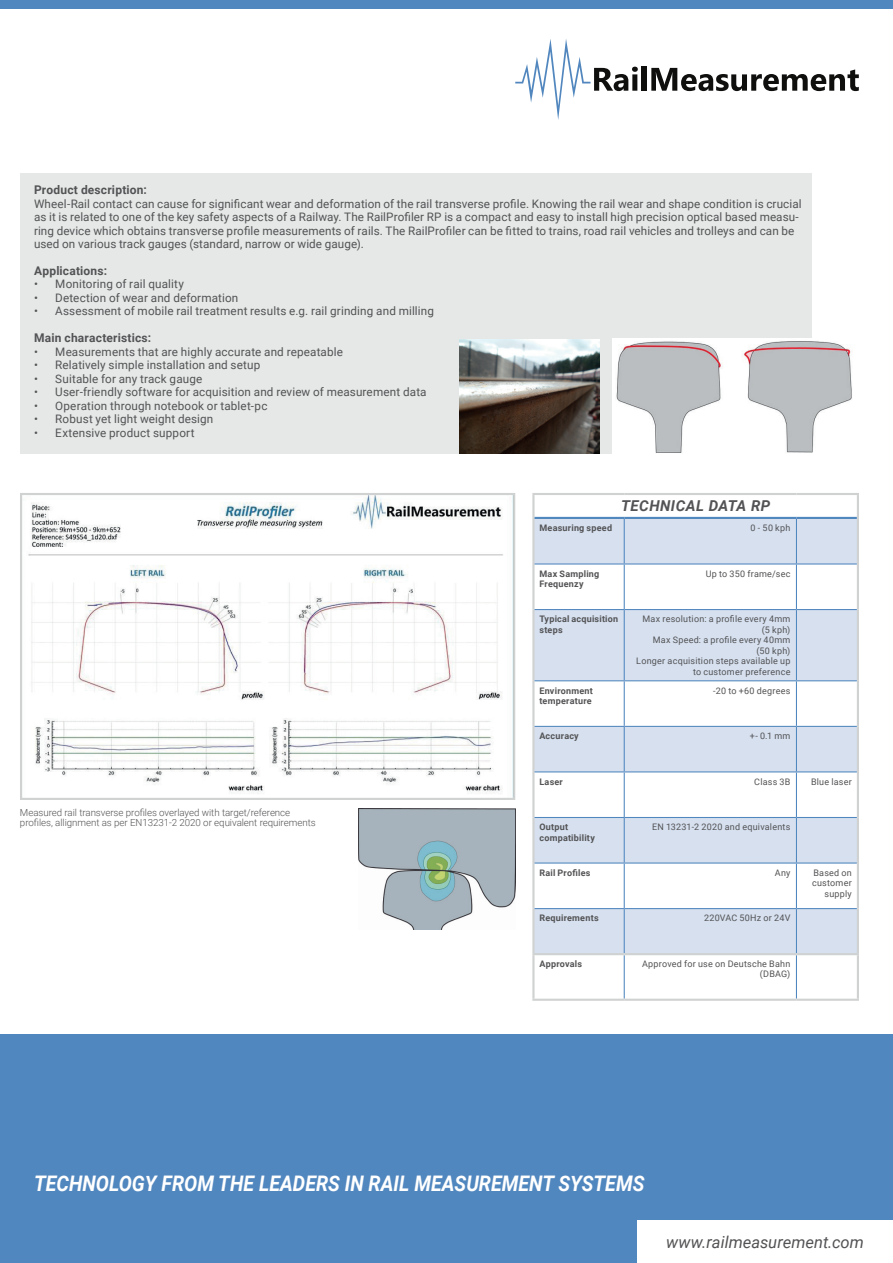
<style>
.page{position:relative;width:893px;height:1263px;background:#fff}
.page>*{position:absolute;margin:0;border:0;box-sizing:border-box;transform-origin:0 0}
.t1{font:italic 700 21.45px "Roboto";color:#fff;scale:.91 1}
.t2{font:italic 16.5px "Roboto";color:#535355}
.t3{font:italic 700 15px "Roboto";letter-spacing:.03em;color:#535355}
.t4{font:700 12px "Roboto";letter-spacing:.015em;color:#535355}
.t5{font:11.7px/13.5px "Roboto";letter-spacing:.01em;color:#535355}
.t6{font:300 9.75px/9.8px "Roboto";letter-spacing:-.005em;color:#535355}
.t7{font:9px/10.5px "Roboto";letter-spacing:.025em;color:#535355;text-align:right}
.t8{font:700 9px/10.5px "Roboto";letter-spacing:.025em;color:#535355}
</style>
<div class="page">
<div style="left:0;top:1035px;width:893px;height:228px;background:#5187bf"></div>
<div style="left:637px;top:1220px;width:256px;height:43px;background:#fff"></div>
<div style="left:20px;top:173px;width:792px;height:281px;background:#e5e8e7"></div>
<div style="left:0;top:0;width:893px;height:9px;background:#5187bf"></div>
<img style="left:359px;top:809px;width:156px;height:120px">
<svg style="left:20px;top:493px;width:496px;height:307px"></svg>
<svg style="left:534px;top:519px;width:323px;height:434px;fill:#d6e0ef"></svg>
<hr style="left:532px;top:493px;width:92px;height:2px;background:#cfd2d0">
<hr style="left:532px;top:495px;width:2px;height:23px;background:#cfd2d0">
<hr style="left:624px;top:493px;width:172px;height:2px;background:#cfd2d0">
<hr style="left:796px;top:493px;width:63px;height:2px;background:#cfd2d0">
<hr style="left:857px;top:495px;width:2px;height:23px;background:#cfd2d0">
<hr style="left:532px;top:518px;width:2px;height:46px;background:#cfd2d0">
<hr style="left:857px;top:518px;width:2px;height:46px;background:#cfd2d0">
<hr style="left:532px;top:564px;width:2px;height:45px;background:#cfd2d0">
<hr style="left:857px;top:564px;width:2px;height:45px;background:#cfd2d0">
<hr style="left:532px;top:609px;width:2px;height:72px;background:#cfd2d0">
<hr style="left:857px;top:609px;width:2px;height:72px;background:#cfd2d0">
<hr style="left:532px;top:681px;width:2px;height:45px;background:#cfd2d0">
<hr style="left:857px;top:681px;width:2px;height:45px;background:#cfd2d0">
<hr style="left:532px;top:726px;width:2px;height:46px;background:#cfd2d0">
<hr style="left:857px;top:726px;width:2px;height:46px;background:#cfd2d0">
<hr style="left:532px;top:772px;width:2px;height:45px;background:#cfd2d0">
<hr style="left:857px;top:772px;width:2px;height:45px;background:#cfd2d0">
<hr style="left:532px;top:817px;width:2px;height:46px;background:#cfd2d0">
<hr style="left:857px;top:817px;width:2px;height:46px;background:#cfd2d0">
<hr style="left:532px;top:863px;width:2px;height:45px;background:#cfd2d0">
<hr style="left:857px;top:863px;width:2px;height:45px;background:#cfd2d0">
<hr style="left:532px;top:908px;width:2px;height:45px;background:#cfd2d0">
<hr style="left:857px;top:908px;width:2px;height:45px;background:#cfd2d0">
<hr style="left:532px;top:955px;width:2px;height:44px;background:#cfd2d0">
<hr style="left:857px;top:955px;width:2px;height:44px;background:#cfd2d0">
<hr style="left:624px;top:519px;width:1px;height:44px;background:#5187bf">
<hr style="left:624px;top:564px;width:1px;height:45px;background:#5187bf">
<hr style="left:624px;top:610px;width:1px;height:70px;background:#5187bf">
<hr style="left:624px;top:681px;width:1px;height:45px;background:#5187bf">
<hr style="left:624px;top:727px;width:1px;height:44px;background:#5187bf">
<hr style="left:624px;top:772px;width:1px;height:45px;background:#5187bf">
<hr style="left:624px;top:818px;width:1px;height:44px;background:#5187bf">
<hr style="left:624px;top:863px;width:1px;height:45px;background:#5187bf">
<hr style="left:624px;top:909px;width:1px;height:44px;background:#5187bf">
<hr style="left:624px;top:955px;width:1px;height:44px;background:#5187bf">
<hr style="left:534px;top:563px;width:90px;height:1px;background:#5187bf">
<hr style="left:624px;top:563px;width:172px;height:1px;background:#5187bf">
<hr style="left:796px;top:563px;width:61px;height:1px;background:#5187bf">
<hr style="left:534px;top:609px;width:90px;height:1px;background:#5187bf">
<hr style="left:624px;top:609px;width:172px;height:1px;background:#5187bf">
<hr style="left:796px;top:609px;width:61px;height:1px;background:#5187bf">
<hr style="left:534px;top:680px;width:90px;height:1px;background:#5187bf">
<hr style="left:624px;top:680px;width:172px;height:1px;background:#5187bf">
<hr style="left:796px;top:680px;width:61px;height:1px;background:#5187bf">
<hr style="left:534px;top:726px;width:90px;height:1px;background:#5187bf">
<hr style="left:624px;top:726px;width:172px;height:1px;background:#5187bf">
<hr style="left:796px;top:726px;width:61px;height:1px;background:#5187bf">
<hr style="left:534px;top:771px;width:90px;height:1px;background:#5187bf">
<hr style="left:624px;top:771px;width:172px;height:1px;background:#5187bf">
<hr style="left:796px;top:771px;width:61px;height:1px;background:#5187bf">
<hr style="left:534px;top:817px;width:90px;height:1px;background:#5187bf">
<hr style="left:624px;top:817px;width:172px;height:1px;background:#5187bf">
<hr style="left:796px;top:817px;width:61px;height:1px;background:#5187bf">
<hr style="left:534px;top:862px;width:90px;height:1px;background:#5187bf">
<hr style="left:624px;top:862px;width:172px;height:1px;background:#5187bf">
<hr style="left:796px;top:862px;width:61px;height:1px;background:#5187bf">
<hr style="left:534px;top:908px;width:90px;height:1px;background:#5187bf">
<hr style="left:624px;top:908px;width:172px;height:1px;background:#5187bf">
<hr style="left:796px;top:908px;width:61px;height:1px;background:#5187bf">
<hr style="left:534px;top:517px;width:90px;height:2px;background:#5187bf">
<hr style="left:624px;top:517px;width:172px;height:2px;background:#5187bf">
<hr style="left:796px;top:517px;width:61px;height:2px;background:#5187bf">
<hr style="left:796px;top:519px;width:1px;height:44px;background:#5187bf">
<hr style="left:796px;top:564px;width:1px;height:45px;background:#5187bf">
<hr style="left:796px;top:610px;width:1px;height:70px;background:#5187bf">
<hr style="left:796px;top:681px;width:1px;height:45px;background:#5187bf">
<hr style="left:796px;top:727px;width:1px;height:44px;background:#5187bf">
<hr style="left:796px;top:772px;width:1px;height:45px;background:#5187bf">
<hr style="left:796px;top:818px;width:1px;height:44px;background:#5187bf">
<hr style="left:796px;top:863px;width:1px;height:45px;background:#5187bf">
<hr style="left:796px;top:909px;width:1px;height:44px;background:#5187bf">
<hr style="left:796px;top:955px;width:1px;height:44px;background:#5187bf">
<hr style="left:532px;top:953px;width:92px;height:2px;background:#cfd2d0">
<hr style="left:624px;top:953px;width:172px;height:2px;background:#cfd2d0">
<hr style="left:796px;top:953px;width:63px;height:2px;background:#cfd2d0">
<hr style="left:532px;top:999px;width:92px;height:2px;background:#cfd2d0">
<hr style="left:624px;top:999px;width:172px;height:2px;background:#cfd2d0">
<hr style="left:796px;top:999px;width:63px;height:2px;background:#cfd2d0">
<img style="left:612px;top:339px;width:240px;height:115px">
<img style="left:459px;top:339px;width:141px;height:115px">
<div style="left:642px;top:67px;width:5px;height:24px;background:#0f0f0e"></div>
<svg style="left:651px;top:68px;width:208px;height:23px"></svg>
<svg style="left:515px;top:39px;width:123px;height:81px"></svg>
<p class="t4" style="left:34px;top:182px;width:115px">Product description:</p>
<p class="t5" style="left:34px;top:197px;width:769px">Wheel-Rail contact can cause for significant wear and deformation of the rail transverse profile. Knowing the rail wear and shape condition is crucial as it is related to one of the key safety aspects of a Railway. The RailProfiler RP is a compact and easy to install high precision optical based measu&shy;ring device which obtains transverse profile measurements of rails. The RailProfiler can be fitted to trains, road rail vehicles and trolleys and can be used on various track gauges (standard, narrow or wide gauge).</p>
<p class="t4" style="left:34px;top:262px;width:75px">Applications:</p>
<p class="t5" style="left:34px;top:277px;width:151px">• Monitoring of rail quality</p>
<p class="t5" style="left:34px;top:291px;width:206px">• Detection of wear and deformation</p>
<p class="t5" style="left:34px;top:304px;width:401px">• Assessment of mobile rail treatment results e.g. rail grinding and milling</p>
<p class="t4" style="left:34px;top:329px;width:119px">Main characteristics:</p>
<p class="t5" style="left:34px;top:344px;width:310px">• Measurements that are highly accurate and repeatable</p>
<p class="t5" style="left:34px;top:358px;width:228px">• Relatively simple installation and setup</p>
<p class="t5" style="left:34px;top:371px;width:170px">• Suitable for any track gauge</p>
<p class="t5" style="left:34px;top:385px;width:394px">• User-friendly software for acquisition and review of measurement data</p>
<p class="t5" style="left:34px;top:398px;width:235px">• Operation through notebook or tablet-pc</p>
<p class="t5" style="left:34px;top:412px;width:181px">• Robust yet light weight design</p>
<p class="t5" style="left:34px;top:425px;width:162px">• Extensive product support</p>
<p class="t6" style="left:20px;top:807px;width:297px">Measured rail transverse profiles overlayed with target/reference profiles, allignment as per EN13231-2 2020 or equivalent requirements</p>
<p class="t3" style="left:621px;top:495px;width:151px">TECHNICAL DATA RP</p>
<p class="t8" style="left:539px;top:522px;width:74px">Measuring speed</p>
<p class="t7" style="left:751px;top:522px;width:41px">0 - 50 kph</p>
<p class="t8" style="left:539px;top:568px;width:61px">Max Sampling<br>Frequenzy</p>
<p class="t7" style="left:706px;top:568px;width:86px">Up to 350 frame/sec</p>
<p class="t8" style="left:539px;top:613px;width:80px">Typical acquisition steps</p>
<p class="t7" style="left:636px;top:613px;width:156px">Max resolution: a profile every 4mm (5 kph)<br>Max Speed: a profile every 40mm<br>(50 kph)<br>Longer acquisition steps available up to customer preference</p>
<p class="t8" style="left:539px;top:685px;width:55px">Environment temperature</p>
<p class="t7" style="left:713px;top:685px;width:79px">-20 to +60 degrees</p>
<p class="t8" style="left:539px;top:730px;width:41px">Accuracy</p>
<p class="t7" style="left:750px;top:730px;width:42px">+- 0.1 mm</p>
<p class="t8" style="left:539px;top:776px;width:25px">Laser</p>
<p class="t7" style="left:754px;top:776px;width:38px">Class 3B</p>
<p class="t7" style="left:811px;top:776px;width:42px">Blue laser</p>
<p class="t8" style="left:539px;top:821px;width:57px">Output compatibility</p>
<p class="t7" style="left:652px;top:821px;width:140px">EN 13231-2 2020 and equivalents</p>
<p class="t8" style="left:539px;top:867px;width:52px">Rail Profiles</p>
<p class="t7" style="left:775px;top:867px;width:17px">Any</p>
<p class="t7" style="left:812px;top:867px;width:41px">Based on customer supply</p>
<p class="t8" style="left:539px;top:912px;width:61px">Requirements</p>
<p class="t7" style="left:704px;top:912px;width:88px">220VAC 50Hz or 24V</p>
<p class="t8" style="left:539px;top:958px;width:44px">Approvals</p>
<p class="t7" style="left:642px;top:958px;width:150px">Approved for use on Deutsche Bahn (DBAG)</p>
<h1 class="t1" style="left:34px;top:1168px;width:672px">TECHNOLOGY FROM THE LEADERS IN RAIL MEASUREMENT SYSTEMS</h1>
<h2 class="t2" style="left:666px;top:1230px;width:199px">www.railmeasurement.com</h2>
</div>
